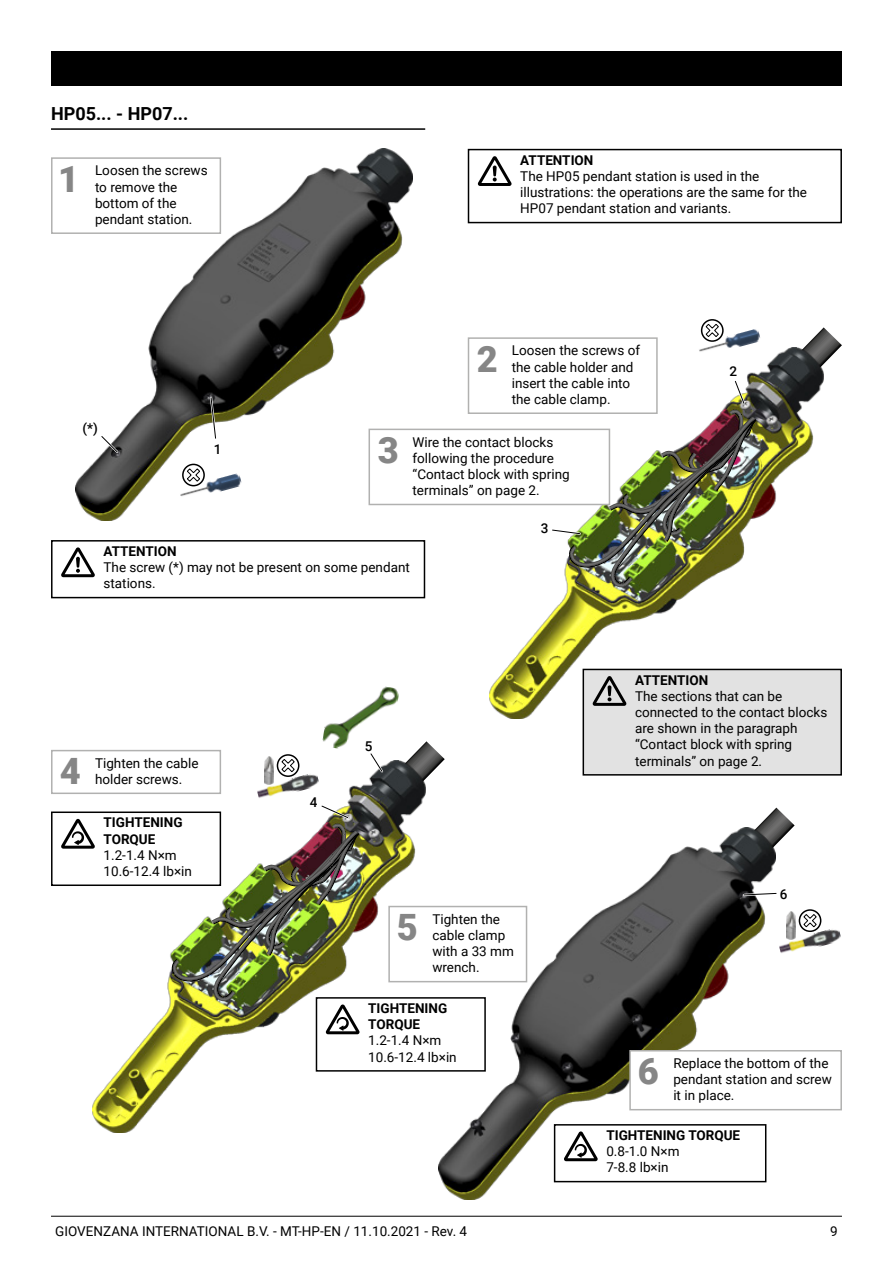
<style>
.page{position:relative;width:893px;height:1263px;background:#fff}
.page>*{position:absolute;margin:0;border:0;box-sizing:border-box;transform-origin:0 0}
.t1{font:900 36.3px "Roboto";color:#868686}
.t2{font:700 18px "Roboto";color:#000}
.t3{font:13.5px/16.2px "Roboto";color:#000}
.t4{font:700 13.5px/16.2px "Roboto";color:#000}
.t5{font:500 13.5px "Roboto";color:#000}
</style>
<div class="page">
<hr style="left:51px;top:1216px;width:791px;height:1px;background:#000">
<div style="left:51px;top:51px;width:791px;height:34px;background:#000"></div>
<svg style="left:478px;top:156px;width:34px;height:30px"></svg>
<div style="left:468px;top:149px;width:374px;height:74px;border:2px solid #000"></div>
<hr style="left:51px;top:128px;width:374px;height:2px;background:#000">
<img style="left:76px;top:149px;width:337px;height:372px">
<svg style="left:209px;top:395px;width:9px;height:46px"></svg>
<svg style="left:99px;top:433px;width:21px;height:22px"></svg>
<svg style="left:804px;top:327px;width:38px;height:56px"></svg>
<img style="left:490px;top:347px;width:333px;height:372px">
<img style="left:550px;top:378px;width:206px;height:209px">
<img style="left:93px;top:761px;width:333px;height:372px">
<svg style="left:366px;top:741px;width:79px;height:80px"></svg>
<img style="left:439px;top:846px;width:337px;height:353px">
<svg style="left:716px;top:808px;width:79px;height:89px"></svg>
<div style="left:468px;top:338px;width:189px;height:75px;background:#fff"></div>
<div style="left:468px;top:337px;width:190px;height:77px;border:2px solid #b1b1b0"></div>
<div style="left:369px;top:429px;width:240px;height:75px;background:#fff"></div>
<div style="left:369px;top:429px;width:241px;height:76px;border:2px solid #b1b1b0"></div>
<div style="left:52px;top:158px;width:168px;height:75px;background:#fff"></div>
<div style="left:51px;top:157px;width:170px;height:77px;border:2px solid #b1b1b0"></div>
<div style="left:52px;top:751px;width:168px;height:42px;background:#fff"></div>
<div style="left:51px;top:750px;width:170px;height:44px;border:2px solid #b1b1b0"></div>
<div style="left:52px;top:812px;width:168px;height:73px;background:#fff"></div>
<svg style="left:61px;top:819px;width:34px;height:30px"></svg>
<div style="left:51px;top:811px;width:170px;height:75px;border:2px solid #000"></div>
<div style="left:555px;top:1125px;width:211px;height:56px;background:#fff"></div>
<svg style="left:564px;top:1131px;width:34px;height:30px"></svg>
<div style="left:554px;top:1124px;width:212px;height:58px;border:2px solid #000"></div>
<div style="left:630px;top:1051px;width:211px;height:59px;background:#fff"></div>
<div style="left:629px;top:1050px;width:213px;height:60px;border:2px solid #b1b1b0"></div>
<div style="left:389px;top:906px;width:137px;height:76px;background:#fff"></div>
<div style="left:388px;top:906px;width:139px;height:76px;border:2px solid #b1b1b0"></div>
<div style="left:316px;top:998px;width:169px;height:73px;background:#fff"></div>
<img style="left:172px;top:803px;width:188px;height:231px">
<div style="left:316px;top:997px;width:170px;height:74px;border:2px solid #000"></div>
<img style="left:322px;top:686px;width:78px;height:71px">
<div style="left:583px;top:669px;width:258px;height:106px;background:#e2e2e2"></div>
<svg style="left:593px;top:676px;width:33px;height:30px"></svg>
<div style="left:583px;top:669px;width:259px;height:107px;border:2px solid #000"></div>
<img style="left:265px;top:756px;width:8px;height:16px">
<img style="left:256px;top:772px;width:64px;height:30px">
<div style="left:277px;top:754px;width:22px;height:23px;border:2px solid #000;border-radius:50%"></div>
<svg style="left:281px;top:758px;width:14px;height:15px"></svg>
<img style="left:787px;top:911px;width:8px;height:16px">
<img style="left:779px;top:927px;width:62px;height:26px">
<div style="left:799px;top:909px;width:22px;height:23px;border:2px solid #000;border-radius:50%"></div>
<svg style="left:803px;top:913px;width:14px;height:15px"></svg>
<img style="left:697px;top:329px;width:64px;height:28px">
<div style="left:701px;top:319px;width:23px;height:23px;border:2px solid #000;border-radius:50%"></div>
<svg style="left:705px;top:323px;width:14px;height:15px"></svg>
<img style="left:179px;top:473px;width:63px;height:29px">
<div style="left:182px;top:464px;width:23px;height:22px;border:2px solid #000;border-radius:50%"></div>
<svg style="left:186px;top:468px;width:15px;height:14px"></svg>
<svg style="left:61px;top:547px;width:34px;height:30px"></svg>
<div style="left:51px;top:540px;width:374px;height:58px;border:2px solid #000"></div>
<h2 class="t2" style="left:51px;top:101px;width:139px">HP05... - HP07...</h2>
<h1 class="t1" style="left:58px;top:153px;width:23px">1</h1>
<p class="t3" style="left:95px;top:162px;width:114px">Loosen the screws to remove the bottom of the pendant station.</p>
<p class="t5" style="left:82px;top:419px;width:17px">(*)</p>
<p class="t5" style="left:214px;top:440px;width:9px">1</p>
<p class="t4" style="left:520px;top:151px;width:75px">ATTENTION</p>
<p class="t3" style="left:520px;top:167px;width:288px">The HP05 pendant station is used in the illustrations: the operations are the same for the<br>HP07 pendant station and variants.</p>
<h1 class="t1" style="left:477px;top:333px;width:23px">2</h1>
<p class="t3" style="left:512px;top:342px;width:130px">Loosen the screws of the cable holder and insert the cable into the cable clamp.</p>
<h1 class="t1" style="left:378px;top:424px;width:23px">3</h1>
<p class="t3" style="left:413px;top:433px;width:159px">Wire the contact blocks following the procedure “Contact block with spring terminals” on page 2.</p>
<p class="t5" style="left:541px;top:519px;width:9px">3</p>
<p class="t5" style="left:730px;top:361px;width:9px">2</p>
<p class="t4" style="left:104px;top:542px;width:75px">ATTENTION</p>
<p class="t3" style="left:104px;top:559px;width:308px">The screw (*) may not be present on some pendant stations.</p>
<h1 class="t1" style="left:60px;top:746px;width:23px">4</h1>
<p class="t3" style="left:95px;top:754px;width:105px">Tighten the cable holder screws.</p>
<p class="t4" style="left:104px;top:814px;width:80px">TIGHTENING<br>TORQUE</p>
<p class="t3" style="left:104px;top:846px;width:90px">1.2-1.4 N×m<br>10.6-12.4 lb×in</p>
<p class="t5" style="left:310px;top:793px;width:9px">4</p>
<p class="t5" style="left:365px;top:737px;width:9px">5</p>
<h1 class="t1" style="left:397px;top:902px;width:23px">5</h1>
<p class="t3" style="left:432px;top:910px;width:83px">Tighten the cable clamp with a 33 mm wrench.</p>
<p class="t4" style="left:368px;top:999px;width:80px">TIGHTENING<br>TORQUE</p>
<p class="t3" style="left:368px;top:1032px;width:90px">1.2-1.4 N×m<br>10.6-12.4 lb×in</p>
<p class="t4" style="left:635px;top:671px;width:75px">ATTENTION</p>
<p class="t3" style="left:635px;top:687px;width:194px">The sections that can be connected to the contact blocks are shown in the paragraph “Contact block with spring terminals” on page 2.</p>
<p class="t5" style="left:780px;top:884px;width:9px">6</p>
<h1 class="t1" style="left:638px;top:1046px;width:23px">6</h1>
<p class="t3" style="left:673px;top:1054px;width:160px">Replace the bottom of the pendant station and screw it in place.</p>
<p class="t4" style="left:606px;top:1126px;width:135px">TIGHTENING TORQUE</p>
<p class="t3" style="left:606px;top:1143px;width:75px">0.8-1.0 N×m<br>7-8.8 lb×in</p>
<p class="t3" style="left:55px;top:1223px;width:413px">GIOVENZANA INTERNATIONAL B.V. - MT-HP-EN / 11.10.2021 - Rev. 4</p>
<p class="t3" style="left:830px;top:1223px;width:9px">9</p>
</div>
